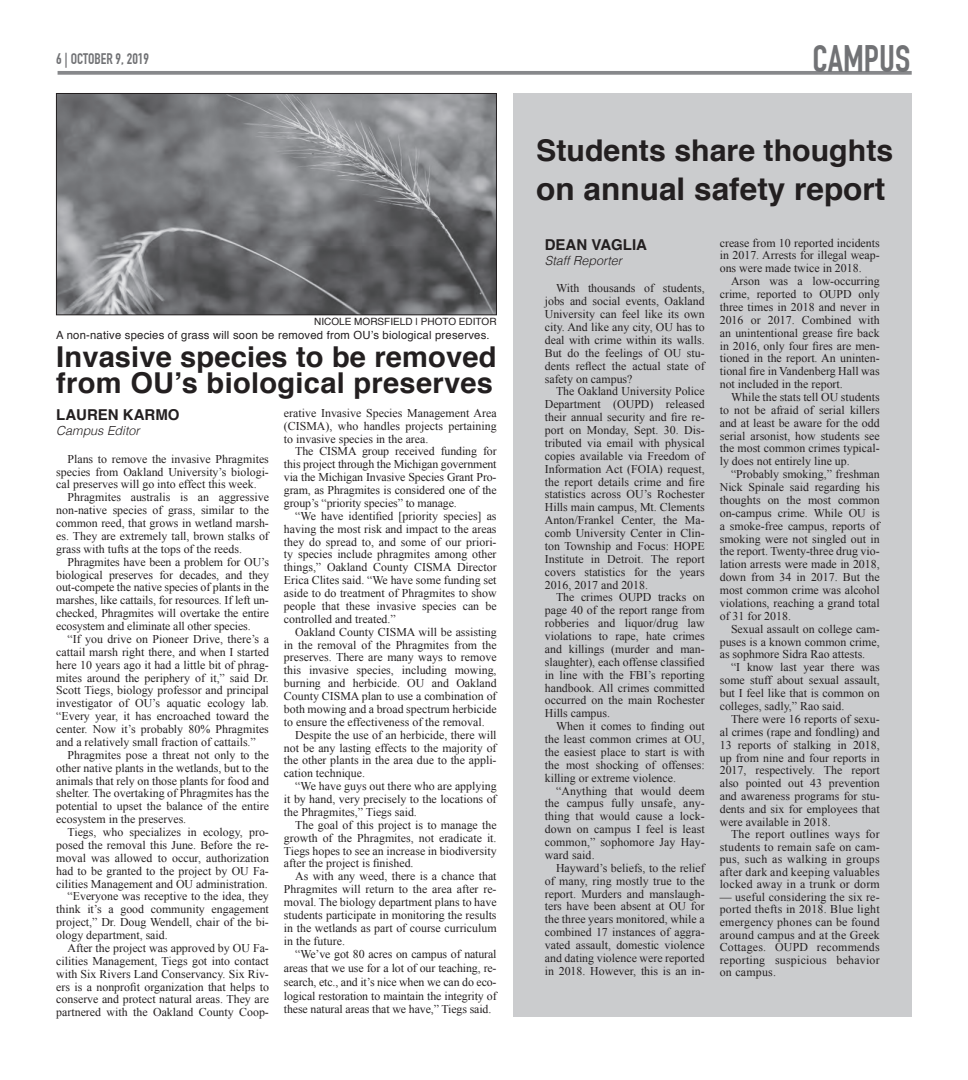
<style>
.page{position:relative;width:968px;height:1080px;background:#fff}
.page>*{position:absolute;margin:0;border:0;box-sizing:border-box;transform-origin:0 0}
.t1{font:700 37.5px "DIN Condensed";color:#717275}
.byline-position{font:700 31.25px "Helvetica";color:#231f20}
.byline-position-2{font:700 30px "Helvetica";color:#231f20}
.byline-position-3{font:700 28.75px/25.8px "Helvetica";letter-spacing:.005em;color:#231f20}
.t2{font:700 15px "Helvetica";color:#231f20}
.t3{font:700 15px "DIN Condensed";color:#717275}
.t4{font:italic 300 12.5px "Helvetica";color:#231f20}
.t5{font:11.88px/12.9px "Times New Roman";color:#231f20;text-align:justify}
.t6{font:11.25px "Helvetica";letter-spacing:.02em;color:#231f20}
.t7{font:10px "Helvetica";color:#231f20}
</style>
<div class="page">
<div style="left:513px;top:93px;width:398px;height:924px;background:#cbccce"></div>
<svg style="left:58px;top:71px;width:853px;height:4px;background:#8f9093"></svg>
<img style="left:58px;top:95px;width:436px;height:218px">
<div style="left:56px;top:93px;width:440px;height:222px;border:1px solid #231f20"></div>
<p class="t3" style="left:56px;top:50px;width:94px">6 | OCTOBER 9, 2019</p>
<p class="t7" style="left:314px;top:314px;width:184px">NICOLE MORSFIELD | PHOTO EDITOR</p>
<p class="t6" style="left:56px;top:326px;width:435px">A non-native species of grass will soon be removed from OU’s biological preserves.</p>
<p class="byline-position-3" style="left:56px;top:344px;width:441px">Invasive species to be removed from OU’s biological preserves</p>
<p class="t2" style="left:56px;top:402px;width:125px">LAUREN KARMO</p>
<p class="t4" style="left:56px;top:420px;width:85px">Campus Editor</p>
<p class="t5" style="left:56px;top:452px;width:214px;text-indent:11px">Plans to remove the invasive Phragmites species from Oakland University’s biologi&shy;cal preserves will go into effect this week.</p>
<p class="t5" style="left:56px;top:491px;width:214px;text-indent:11px">Phragmites australis is an aggressive non-native species of grass, similar to the common reed, that grows in wetland marsh&shy;es. They are extremely tall, brown stalks of grass with tufts at the tops of the reeds.</p>
<p class="t5" style="left:56px;top:555px;width:214px;text-indent:11px">Phragmites have been a problem for OU’s biological preserves for decades, and they out-compete the native species of plants in the marshes, like cattails, for resources. If left un&shy;checked, Phragmites will overtake the entire ecosystem and eliminate all other species.</p>
<p class="t5" style="left:56px;top:632px;width:214px;text-indent:11px">“If you drive on Pioneer Drive, there’s a cattail marsh right there, and when I started here 10 years ago it had a little bit of phrag&shy;mites around the periphery of it,” said Dr.<br>Scott Tiegs, biology professor and principal investigator of OU’s aquatic ecology lab. “Every year, it has encroached toward the center. Now it’s probably 80% Phragmites and a relatively small fraction of cattails.”</p>
<p class="t5" style="left:56px;top:748px;width:214px;text-indent:11px">Phragmites pose a threat not only to the other native plants in the wetlands, but to the animals that rely on those plants for food and shelter. The overtaking of Phragmites has the potential to upset the balance of the entire ecosystem in the preserves.</p>
<p class="t5" style="left:56px;top:826px;width:214px;text-indent:11px">Tiegs, who specializes in ecology, pro&shy;posed the removal this June. Before the re&shy;moval was allowed to occur, authorization had to be granted to the project by OU Fa&shy;cilities Management and OU administration.</p>
<p class="t5" style="left:56px;top:890px;width:214px;text-indent:11px">“Everyone was receptive to the idea, they think it’s a good community engagement project,” Dr. Doug Wendell, chair of the bi&shy;ology department, said.</p>
<p class="t5" style="left:56px;top:941px;width:214px;text-indent:11px">After the project was approved by OU Fa&shy;cilities Management, Tiegs got into contact with Six Rivers Land Conservancy. Six Riv&shy;ers is a nonprofit organization that helps to conserve and protect natural areas. They are partnered with the Oakland County Coop-</p>
<p class="t5" style="left:284px;top:406px;width:214px">erative Invasive Species Management Area (CISMA), who handles projects pertaining to invasive species in the area.</p>
<p class="t5" style="left:284px;top:445px;width:214px;text-indent:11px">The CISMA group received funding for this project through the Michigan government via the Michigan Invasive Species Grant Pro&shy;gram, as Phragmites is considered one of the group’s “priority species” to manage.</p>
<p class="t5" style="left:284px;top:509px;width:214px;text-indent:11px">“We have identified [priority species] as having the most risk and impact to the areas they do spread to, and some of our priori&shy;ty species include phragmites among other things,” Oakland County CISMA Director Erica Clites said. “We have some funding set aside to do treatment of Phragmites to show people that these invasive species can be controlled and treated.”</p>
<p class="t5" style="left:284px;top:625px;width:214px;text-indent:11px">Oakland County CISMA will be assisting in the removal of the Phragmites from the preserves. There are many ways to remove this invasive species, including mowing, burning and herbicide. OU and Oakland County CISMA plan to use a combination of both mowing and a broad spectrum herbicide to ensure the effectiveness of the removal.</p>
<p class="t5" style="left:284px;top:728px;width:214px;text-indent:11px">Despite the use of an herbicide, there will not be any lasting effects to the majority of the other plants in the area due to the appli&shy;cation technique.</p>
<p class="t5" style="left:284px;top:780px;width:214px;text-indent:11px">“We have guys out there who are applying it by hand, very precisely to the locations of the Phragmites,” Tiegs said.</p>
<p class="t5" style="left:284px;top:818px;width:214px;text-indent:11px">The goal of this project is to manage the growth of the Phragmites, not eradicate it.<br>Tiegs hopes to see an increase in biodiversity after the project is finished.</p>
<p class="t5" style="left:284px;top:870px;width:214px;text-indent:11px">As with any weed, there is a chance that Phragmites will return to the area after re&shy;moval. The biology department plans to have students participate in monitoring the results in the wetlands as part of course curriculum in the future.</p>
<p class="t5" style="left:284px;top:947px;width:214px;line-height:13.8px;text-indent:11px">“We’ve got 80 acres on campus of natural areas that we use for a lot of our teaching, re&shy;search, etc., and it’s nice when we can do eco&shy;logical restoration to maintain the integrity of these natural areas that we have,” Tiegs said.</p>
<p class="t1" style="left:812px;top:37px;width:99px">CAMPUS</p>
<p class="byline-position-2" style="left:536px;top:126px;width:358px">Students share thoughts</p>
<p class="byline-position" style="left:536px;top:163px;width:351px">on annual safety report</p>
<p class="t2" style="left:545px;top:232px;width:104px">DEAN VAGLIA</p>
<p class="t4" style="left:545px;top:250px;width:79px">Staff Reporter</p>
<p class="t5" style="left:545px;top:282px;width:161px;text-indent:11px">With thousands of students, jobs and social events, Oakland University can feel like its own city. And like any city, OU has to deal with crime within its walls.<br>But do the feelings of OU stu&shy;dents reflect the actual state of safety on campus?</p>
<p class="t5" style="left:545px;top:385px;width:161px;text-indent:11px">The Oakland University Police Department (OUPD) released their annual security and fire re&shy;port on Monday, Sept. 30. Dis&shy;tributed via email with physical copies available via Freedom of Information Act (FOIA) request, the report details crime and fire statistics across OU’s Rochester Hills main campus, Mt. Clements Anton/Frankel Center, the Ma&shy;comb University Center in Clin&shy;ton Township and Focus: HOPE Institute in Detroit. The report covers statistics for the years 2016, 2017 and 2018.</p>
<p class="t5" style="left:545px;top:591px;width:161px;text-indent:11px">The crimes OUPD tracks on page 40 of the report range from robberies and liquor/drug law violations to rape, hate crimes and killings (murder and man&shy;slaughter), each offense classified in line with the FBI’s reporting handbook. All crimes committed occurred on the main Rochester Hills campus.</p>
<p class="t5" style="left:545px;top:720px;width:161px;text-indent:11px">When it comes to finding out the least common crimes at OU, the easiest place to start is with the most shocking of offenses: killing or extreme violence.</p>
<p class="t5" style="left:545px;top:784px;width:161px;text-indent:11px">“Anything that would deem the campus fully unsafe, any&shy;thing that would cause a lock&shy;down on campus I feel is least common,” sophomore Jay Hay&shy;ward said.</p>
<p class="t5" style="left:545px;top:861px;width:161px;text-indent:11px">Hayward’s beliefs, to the relief of many, ring mostly true to the report. Murders and manslaugh&shy;ters have been absent at OU for the three years monitored, while a combined 17 instances of aggra&shy;vated assault, domestic violence and dating violence were reported in 2018. However, this is an in-</p>
<p class="t5" style="left:719px;top:236px;width:161px">crease from 10 reported incidents in 2017. Arrests for illegal weap&shy;ons were made twice in 2018.</p>
<p class="t5" style="left:719px;top:275px;width:161px;text-indent:11px">Arson was a low-occurring crime, reported to OUPD only three times in 2018 and never in 2016 or 2017. Combined with an unintentional grease fire back in 2016, only four fires are men&shy;tioned in the report. An uninten&shy;tional fire in Vandenberg Hall was not included in the report.</p>
<p class="t5" style="left:719px;top:390px;width:161px;text-indent:11px">While the stats tell OU students to not be afraid of serial killers and at least be aware for the odd serial arsonist, how students see the most common crimes typical&shy;ly does not entirely line up.</p>
<p class="t5" style="left:719px;top:468px;width:161px;text-indent:11px">“Probably smoking,” freshman Nick Spinale said regarding his thoughts on the most common on-campus crime. While OU is a smoke-free campus, reports of smoking were not singled out in the report. Twenty-three drug vio&shy;lation arrests were made in 2018, down from 34 in 2017. But the most common crime was alcohol violations, reaching a grand total of 31 for 2018.</p>
<p class="t5" style="left:719px;top:622px;width:161px;text-indent:11px">Sexual assault on college cam&shy;puses is a known common crime, as sophmore Sidra Rao attests.</p>
<p class="t5" style="left:719px;top:661px;width:161px;text-indent:11px">“I know last year there was some stuff about sexual assault, but I feel like that is common on colleges, sadly,” Rao said.</p>
<p class="t5" style="left:719px;top:712px;width:161px;text-indent:11px">There were 16 reports of sexu&shy;al crimes (rape and fondling) and 13 reports of stalking in 2018, up from nine and four reports in 2017, respectively. The report also pointed out 43 prevention and awareness programs for stu&shy;dents and six for employees that were available in 2018.</p>
<p class="t5" style="left:719px;top:828px;width:161px;line-height:12.5px;text-indent:11px">The report outlines ways for students to remain safe on cam&shy;pus, such as walking in groups after dark and keeping valuables locked away in a trunk or dorm</p>
<p class="t5" style="left:719px;top:891px;width:161px;line-height:12.5px">— useful considering the six re&shy;ported thefts in 2018. Blue light emergency phones can be found around campus and at the Greek Cottages. OUPD recommends reporting suspicious behavior on campus.</p>
</div>
